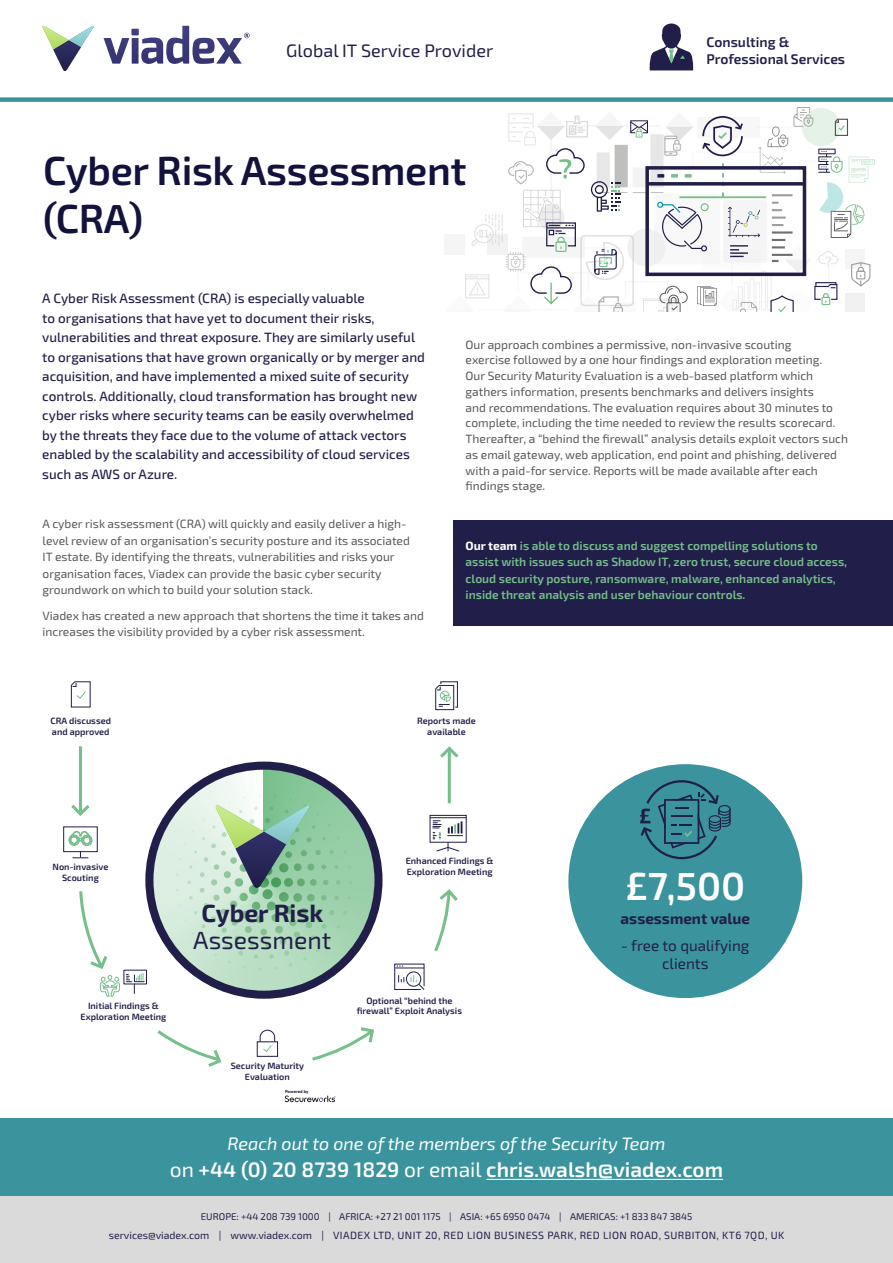
<style>
.page{position:relative;width:893px;height:1263px;background:#fff}
.page>*{position:absolute;margin:0;border:0;box-sizing:border-box;transform-origin:0 0}
.t1{font:600 40.5px/48px "Exo 2.0";letter-spacing:-.01em;color:#13123c}
.t2{font:600 39px "Exo 2.0";color:#fff}
.t3{font:24.75px "Exo 2.0";color:#211f49}
.t4{font:700 24.75px "Exo 2.0";color:#211f49}
.t5{font:600 21px "Exo 2.0";color:#fff}
.t6{font:italic 18px "Exo 2.0";color:#fff}
.t7{font:18px "Exo 2.0";color:#211f49}
.t8{font:15.3px/18.3px "Exo 2.0";color:#211f49;text-align:center}
.t9{font:700 15.3px "Exo 2.0";color:#211f49}
.t10{font:600 13.95px/16.8px "Exo 2.0";color:#211f49}
.t11{font:500 13.5px/19.5px "Exo 2.0";color:#211f49}
.t12{font:12px/15.8px "Exo 2.0";color:#575756}
.t13{font:600 12px/16.5px "Exo 2.0";color:#76bf8b}
.t14{font:10.5px "Exo 2.0";letter-spacing:.04em;color:#211f49}
.t15{font:9.75px "Exo 2.0";color:#211f49}
.t16{font:600 9.15px/10.9px "Exo 2.0";color:#211f49;text-align:center}
.t17{font:700 4.35px "Exo 2.0";letter-spacing:-.005em;color:#211f49}
.s1{font-weight:700;color:#fff}
.s2{font-weight:400}
</style>
<div class="page">
<div style="left:568px;top:764px;width:234px;height:234px;background:#3b939d;border-radius:50%"></div>
<svg style="left:154px;top:769px;width:221px;height:222px"></svg>
<svg style="left:193px;top:782px;width:142px;height:107px;background:#a1c5ae"></svg>
<div style="left:145px;top:761px;width:237px;height:238px;border:8px solid #211f49;border-radius:50%"></div>
<hr style="left:79px;top:746px;width:3px;height:65px;background:#76bf8b">
<hr style="left:448px;top:750px;width:3px;height:53px;background:#76bf8b">
<svg style="left:70px;top:681px;width:21px;height:27px"></svg>
<div style="left:63px;top:826px;width:35px;height:26px;border:1px solid #211f49"></div>
<svg style="left:69px;top:831px;width:23px;height:27px"></svg>
<div style="left:257px;top:1041px;width:21px;height:16px;border:1px solid #211f49"></div>
<svg style="left:259px;top:1029px;width:17px;height:23px"></svg>
<svg style="left:394px;top:963px;width:31px;height:27px"></svg>
<div style="left:429px;top:815px;width:38px;height:28px;border:1px solid #211f49"></div>
<hr style="left:430px;top:817px;width:36px;height:1px;background:#211f49">
<svg style="left:433px;top:820px;width:29px;height:32px"></svg>
<svg style="left:435px;top:681px;width:23px;height:29px"></svg>
<svg style="left:157px;top:1030px;width:65px;height:37px"></svg>
<svg style="left:312px;top:1027px;width:62px;height:34px"></svg>
<svg style="left:71px;top:804px;width:19px;height:12px"></svg>
<svg style="left:440px;top:746px;width:19px;height:15px"></svg>
<svg style="left:434px;top:889px;width:24px;height:63px"></svg>
<svg style="left:79px;top:891px;width:41px;height:106px"></svg>
<div style="left:123px;top:970px;width:24px;height:14px;border:1px solid #211f49"></div>
<svg style="left:126px;top:973px;width:19px;height:20px"></svg>
<div style="left:453px;top:520px;width:440px;height:105px;background:#211f49"></div>
<div style="left:0;top:1118px;width:893px;height:79px;background:#3b939d"></div>
<div style="left:444px;top:234px;width:21px;height:20px;background:#f5f5f5"></div>
<svg style="left:465px;top:107px;width:410px;height:205px"></svg>
<div style="left:0;top:1196px;width:893px;height:67px;background:#dadada"></div>
<div style="left:0;top:97px;width:893px;height:5px;background:#3b939d"></div>
<svg style="left:104px;top:26px;width:146px;height:38px"></svg>
<svg style="left:42px;top:25px;width:52px;height:46px"></svg>
<svg style="left:285px;top:1095px;width:51px;height:7px"></svg>
<svg style="left:650px;top:24px;width:43px;height:46px"></svg>
<hr style="left:486px;top:1179px;width:237px;height:1px;background:#fff">
<svg style="left:640px;top:780px;width:91px;height:79px"></svg>
<h3 class="t7" style="left:286px;top:40px;width:208px">Global IT Service Provider</h3>
<h1 class="t1" style="left:43px;top:148px;width:425px">Cyber Risk Assessment (CRA)</h1>
<p class="t10" style="left:706px;top:34px;width:140px">Consulting &amp;<br>Professional Services</p>
<p class="t11" style="left:42px;top:289px;width:384px">A Cyber Risk Assessment (CRA) is especially valuable<br>to organisations that have yet to document their risks, vulnerabilities and threat exposure. They are similarly useful to organisations that have grown organically or by merger and acquisition, and have implemented a mixed suite of security controls. Additionally, cloud transformation has brought new cyber risks where security teams can be easily overwhelmed by the threats they face due to the volume of attack vectors enabled by the scalability and accessibility of cloud services such as AWS or Azure.</p>
<p class="t12" style="left:43px;top:516px;width:369px;line-height:16.5px">A cyber risk assessment (CRA) will quickly and easily deliver a high&shy;level review of an organisation’s security posture and its associated IT estate. By identifying the threats, vulnerabilities and risks your organisation faces, Viadex can provide the basic cyber security groundwork on which to build your solution stack.</p>
<p class="t12" style="left:43px;top:607px;width:383px;line-height:16.5px">Viadex has created a new approach that shortens the time it takes and increases the visibility provided by a cyber risk assessment.</p>
<p class="t12" style="left:466px;top:337px;width:384px">Our approach combines a permissive, non-invasive scouting<br>exercise followed by a one hour findings and exploration meeting.<br>Our Security Maturity Evaluation is a web-based platform which gathers information, presents benchmarks and delivers insights<br>and recommendations. The evaluation requires about 30 minutes to complete, including the time needed to review the results scorecard.<br>Thereafter, a “behind the firewall” analysis details exploit vectors such as email gateway, web application, end point and phishing, delivered with a paid-for service. Reports will be made available after each findings stage.</p>
<p class="t13" style="left:466px;top:537px;width:383px"><span class="s1">Our team</span> is able to discuss and suggest compelling solutions to assist with issues such as Shadow IT, zero trust, secure cloud access, cloud security posture, ransomware, malware, enhanced analytics, inside threat analysis and user behaviour controls.</p>
<p class="t16" style="left:50px;top:715px;width:62px;text-align:left">CRA discussed and approved</p>
<p class="t16" style="left:417px;top:715px;width:60px">Reports made available</p>
<p class="t16" style="left:53px;top:861px;width:57px">Non-invasive<br>Scouting</p>
<p class="t16" style="left:81px;top:1001px;width:87px">Initial Findings &amp;<br>Exploration Meeting</p>
<h3 class="t4" style="left:201px;top:899px;width:123px">Cyber Risk</h3>
<h3 class="t3" style="left:193px;top:925px;width:139px">Assessment</h3>
<p class="t16" style="left:231px;top:1061px;width:75px">Security Maturity<br>Evaluation</p>
<p class="t17" style="left:285px;top:1089px;width:25px">Powered by</p>
<p class="t16" style="left:406px;top:856px;width:89px;text-align:left">Enhanced Findings &amp;<br>Exploration Meeting</p>
<p class="t16" style="left:357px;top:995px;width:107px">Optional “behind the firewall” Exploit Analysis</p>
<h2 class="t2" style="left:625px;top:863px;width:121px">£7,500</h2>
<p class="t9" style="left:621px;top:909px;width:131px">assessment value</p>
<p class="t8" style="left:621px;top:936px;width:130px">- free to qualifying clients</p>
<h3 class="t6" style="left:227px;top:1133px;width:439px">Reach out to one of the members of the Security Team</h3>
<h3 class="t5" style="left:170px;top:1157px;width:555px"><span class="s2">on</span> +44 (0) 20 8739 1829 <span class="s2">or email</span> chris.walsh@viadex.com</h3>
<p class="t15" style="left:201px;top:1210px;width:493px">EUROPE: +44 208 739 1000 | AFRICA: +27 21 001 1175 | ASIA: +65 6950 0474 | AMERICAS: +1 833 847 3845</p>
<p class="t14" style="left:109px;top:1229px;width:677px">services@viadex.com | www.viadex.com | VIADEX LTD, UNIT 20, RED LION BUSINESS PARK, RED LION ROAD, SURBITON, KT6 7QD, UK</p>
</div>
